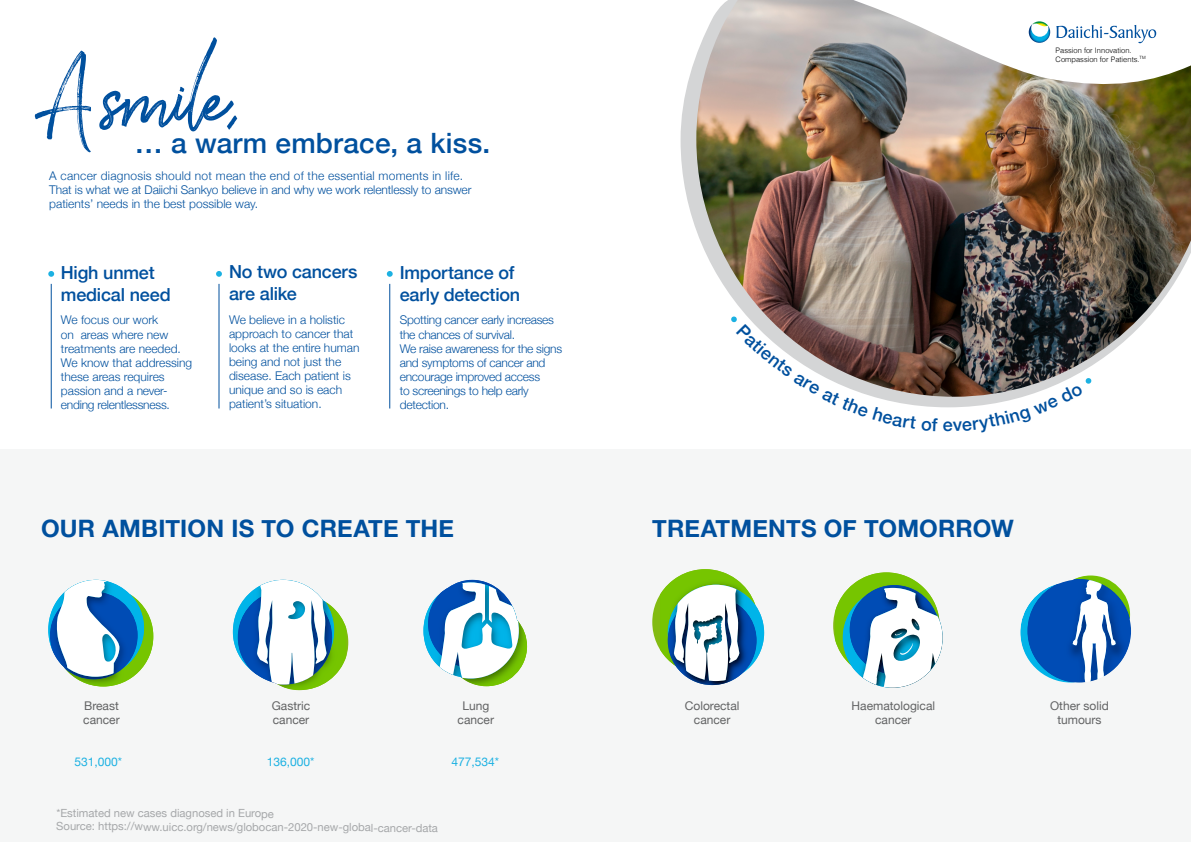
<style>
.page{position:relative;width:1191px;height:842px;background:#fff}
.page>*{position:absolute;margin:0;border:0;box-sizing:border-box;transform-origin:0 0}
.t1{font:103.9px "Brownhill Script";color:#00509e}
.t2{font:500 28px "Helvetica Neue";letter-spacing:.01em;color:#00509e}
.t3{font:700 24px "Helvetica Neue";letter-spacing:.005em;color:#00509e}
.t4{font:500 18px/21.6px "Helvetica Neue";letter-spacing:-.01em;color:#00509e}
.t5{font:300 12px/14px "Helvetica Neue";color:#00509e}
.t6{font:300 12px/14px "Helvetica Neue";letter-spacing:-.02em;color:#00509e}
.t7{font:12px/14.4px "Helvetica Neue";color:#626364;text-align:center}
.t8{font:12px "Helvetica Neue";letter-spacing:-.005em;color:#1cb1e2}
.t9{font:11.3px/13.9px "Helvetica Neue";letter-spacing:-.005em;color:#a6a8aa}
.t10{font:300 7.5px "Helvetica";color:#000}
</style>
<div class="page">
<div style="left:0;top:449px;width:1191px;height:393px;background:#f5f6f6"></div>
<svg style="left:48px;top:580px;width:105px;height:106px"></svg>
<img style="left:462px;top:622px;width:65px;height:64px">
<svg style="left:423px;top:580px;width:96px;height:98px"></svg>
<div style="left:652px;top:569px;width:106px;height:106px;background:#83bb12;border-radius:50%"></div>
<img style="left:660px;top:569px;width:87px;height:90px">
<img style="left:667px;top:589px;width:97px;height:71px">
<img style="left:667px;top:603px;width:89px;height:82px">
<svg style="left:674px;top:585px;width:65px;height:96px;background:#bccecf"></svg>
<img style="left:835px;top:572px;width:86px;height:83px">
<img style="left:842px;top:597px;width:2px;height:61px">
<img style="left:849px;top:585px;width:75px;height:3px">
<svg style="left:844px;top:588px;width:98px;height:100px"></svg>
<svg style="left:1023px;top:575px;width:108px;height:107px"></svg>
<img style="left:1020px;top:617px;width:3px;height:31px">
<svg style="left:680px;top:57px;width:272px;height:350px"></svg>
<img style="left:696px;top:0;width:495px;height:397px">
<hr style="left:51px;top:284px;width:1px;height:124px;background:#00509e">
<hr style="left:218px;top:284px;width:1px;height:124px;background:#00509e">
<hr style="left:389px;top:284px;width:1px;height:124px;background:#00509e">
<svg style="left:48px;top:271px;width:6px;height:6px"></svg>
<svg style="left:216px;top:271px;width:6px;height:6px"></svg>
<svg style="left:387px;top:271px;width:6px;height:6px"></svg>
<svg style="left:227px;top:115px;width:10px;height:15px"></svg>
<svg style="left:1056px;top:25px;width:100px;height:18px"></svg>
<svg style="left:1028px;top:21px;width:22px;height:22px"></svg>
<svg style="left:233px;top:580px;width:115px;height:110px"></svg>
<svg style="left:731px;top:316px;width:207px;height:91px"></svg>
<svg style="left:952px;top:378px;width:139px;height:30px"></svg>
<p class="t1" style="left:35px;top:26px;width:198px">Asmile</p>
<p class="t2" style="left:135px;top:121px;width:357px">… a warm embrace, a kiss.</p>
<p class="t5" style="left:49px;top:167px;width:424px;line-height:14.4px">A cancer diagnosis should not mean the end of the essential moments in life.<br>That is what we at Daiichi Sankyo believe in and why we work relentlessly to answer patients’ needs in the best possible way.</p>
<p class="t4" style="left:61px;top:261px;width:95px">High unmet</p>
<p class="t4" style="left:61px;top:282px;width:111px">medical need</p>
<p class="t4" style="left:229px;top:260px;width:130px">No two cancers are alike</p>
<p class="t4" style="left:400px;top:261px;width:122px">Importance of early detection</p>
<p class="t5" style="left:229px;top:311px;width:132px">We believe in a holistic approach to cancer that looks at the entire human being and not just the disease. Each patient is unique and so is each patient’s situation.</p>
<p class="t5" style="left:61px;top:312px;width:133px">We focus our work<br>on areas where new treatments are needed.<br>We know that addressing these areas requires passion and a never&shy;ending relentlessness.</p>
<p class="t6" style="left:400px;top:312px;width:164px">Spotting cancer early increases the chances of survival.<br>We raise awareness for the signs and symptoms of cancer and encourage improved access<br>to screenings to help early detection.</p>
<p class="t3" style="left:41px;top:509px;width:414px">OUR AMBITION IS TO CREATE THE</p>
<p class="t10" style="left:1055px;top:44px;width:78px">Passion for Innovation.</p>
<p class="t10" style="left:1055px;top:53px;width:92px">Compassion for Patients.<sup>TM</sup></p>
<h3 class="t4" style="left:943px;top:412px;width:12px">e</h3>
<p class="t3" style="left:652px;top:509px;width:363px">TREATMENTS OF TOMORROW</p>
<p class="t7" style="left:83px;top:699px;width:38px;text-align:left">Breast cancer</p>
<p class="t7" style="left:272px;top:699px;width:40px;text-align:left">Gastric cancer</p>
<p class="t7" style="left:457px;top:699px;width:38px">Lung cancer</p>
<p class="t7" style="left:685px;top:699px;width:56px">Colorectal cancer</p>
<p class="t7" style="left:851px;top:699px;width:85px">Haematological cancer</p>
<p class="t7" style="left:1050px;top:699px;width:60px">Other solid tumours</p>
<p class="t8" style="left:75px;top:753px;width:49px">531,000*</p>
<p class="t8" style="left:267px;top:753px;width:49px">136,000*</p>
<p class="t8" style="left:451px;top:753px;width:49px">477,534*</p>
<p class="t9" style="left:56px;top:807px;width:383px">*Estimated new cases diagnosed in Europe<br>Source: https://www.uicc.org/news/globocan-2020-new-global-cancer-data</p>
</div>
